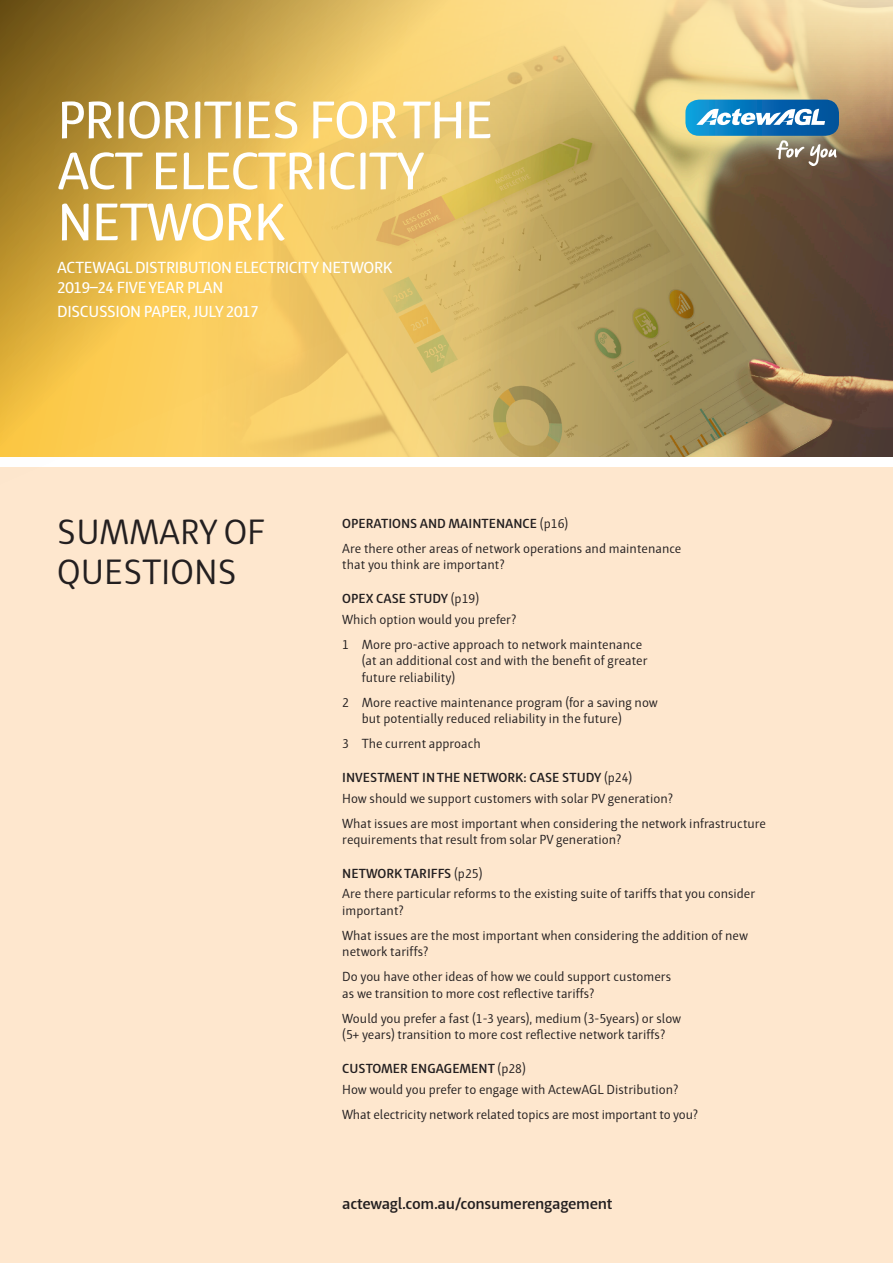
<style>
.page{position:relative;width:893px;height:1263px;background:#fff}
.page>*{position:absolute;margin:0;border:0;box-sizing:border-box;transform-origin:0 0}
.t1{font:54px/51px "Haptic";letter-spacing:-.025em;color:#fff}
.Heading_2{font:300 36px/39.6px "Haptic";color:#231f20}
.BODY_TEXT{font:16.5px/19.8px "Haptic";letter-spacing:-.02em;color:#fff}
.BODY_TEXT-2{font:600 16.5px "Haptic";letter-spacing:-.02em;color:#231f20}
.BODY_TEXT-3{font:300 13.5px/16.5px "Haptic";color:#231f20}
.BODY_TEXT-4{font:600 13.5px "Haptic";color:#231f20}
.s1{font-weight:300}
</style>
<div class="page">
<div style="left:0;top:468px;width:893px;height:795px;background:#fee7ce"></div>
<svg style="left:0;top:0;width:893px;height:468px;background:#cbab5f"></svg>
<svg style="left:685px;top:100px;width:154px;height:66px;background:#6d949e"></svg>
<p class="t1" style="left:57px;top:95px;width:438px">PRIORITIES FOR THE<br>ACT ELECTRICITY<br>NETWORK</p>
<p class="BODY_TEXT" style="left:57px;top:258px;width:337px">ACTEWAGL DISTRIBUTION ELECTRICITY NETWORK<br>2019–24 FIVE YEAR PLAN</p>
<p class="BODY_TEXT" style="left:57px;top:302px;width:203px">DISCUSSION PAPER, JULY 2017</p>
<p class="Heading_2" style="left:57px;top:513px;width:210px">SUMMARY OF<br>QUESTIONS</p>
<p class="BODY_TEXT-4" style="left:342px;top:515px;width:227px">OPERATIONS AND MAINTENANCE <span class="s1">(p16)</span></p>
<p class="BODY_TEXT-3" style="left:342px;top:540px;width:341px">Are there other areas of network operations and maintenance that you think are important?</p>
<p class="BODY_TEXT-4" style="left:342px;top:590px;width:138px">OPEX CASE STUDY <span class="s1">(p19)</span></p>
<p class="BODY_TEXT-3" style="left:342px;top:611px;width:176px">Which option would you prefer?</p>
<p class="BODY_TEXT-3" style="left:362px;top:636px;width:287px;text-indent:-20px">1 More pro-active approach to network maintenance (at an additional cost and with the benefit of greater future reliability)</p>
<p class="BODY_TEXT-3" style="left:362px;top:694px;width:297px;text-indent:-20px">2 More reactive maintenance program (for a saving now but potentially reduced reliability in the future)</p>
<p class="BODY_TEXT-3" style="left:342px;top:735px;width:140px">3 The current approach</p>
<p class="BODY_TEXT-4" style="left:342px;top:769px;width:292px">INVESTMENT IN THE NETWORK: CASE STUDY <span class="s1">(p24)</span></p>
<p class="BODY_TEXT-3" style="left:342px;top:790px;width:332px">How should we support customers with solar PV generation?</p>
<p class="BODY_TEXT-3" style="left:342px;top:815px;width:425px">What issues are most important when considering the network infrastructure requirements that result from solar PV generation?</p>
<p class="BODY_TEXT-4" style="left:342px;top:865px;width:142px">NETWORK TARIFFS <span class="s1">(p25)</span></p>
<p class="BODY_TEXT-3" style="left:342px;top:885px;width:414px">Are there particular reforms to the existing suite of tariffs that you consider important?</p>
<p class="BODY_TEXT-3" style="left:342px;top:927px;width:407px">What issues are the most important when considering the addition of new network tariffs?</p>
<p class="BODY_TEXT-3" style="left:342px;top:968px;width:330px">Do you have other ideas of how we could support customers as we transition to more cost reflective tariffs?</p>
<p class="BODY_TEXT-3" style="left:342px;top:1010px;width:340px">Would you prefer a fast (1-3 years), medium (3-5years) or slow (5+ years) transition to more cost reflective network tariffs?</p>
<p class="BODY_TEXT-4" style="left:342px;top:1060px;width:185px">CUSTOMER ENGAGEMENT <span class="s1">(p28)</span></p>
<p class="BODY_TEXT-3" style="left:342px;top:1081px;width:338px">How would you prefer to engage with ActewAGL Distribution?</p>
<p class="BODY_TEXT-3" style="left:342px;top:1106px;width:357px">What electricity network related topics are most important to you?</p>
<p class="BODY_TEXT-2" style="left:342px;top:1193px;width:272px">actewagl.com.au/consumerengagement</p>
</div>
